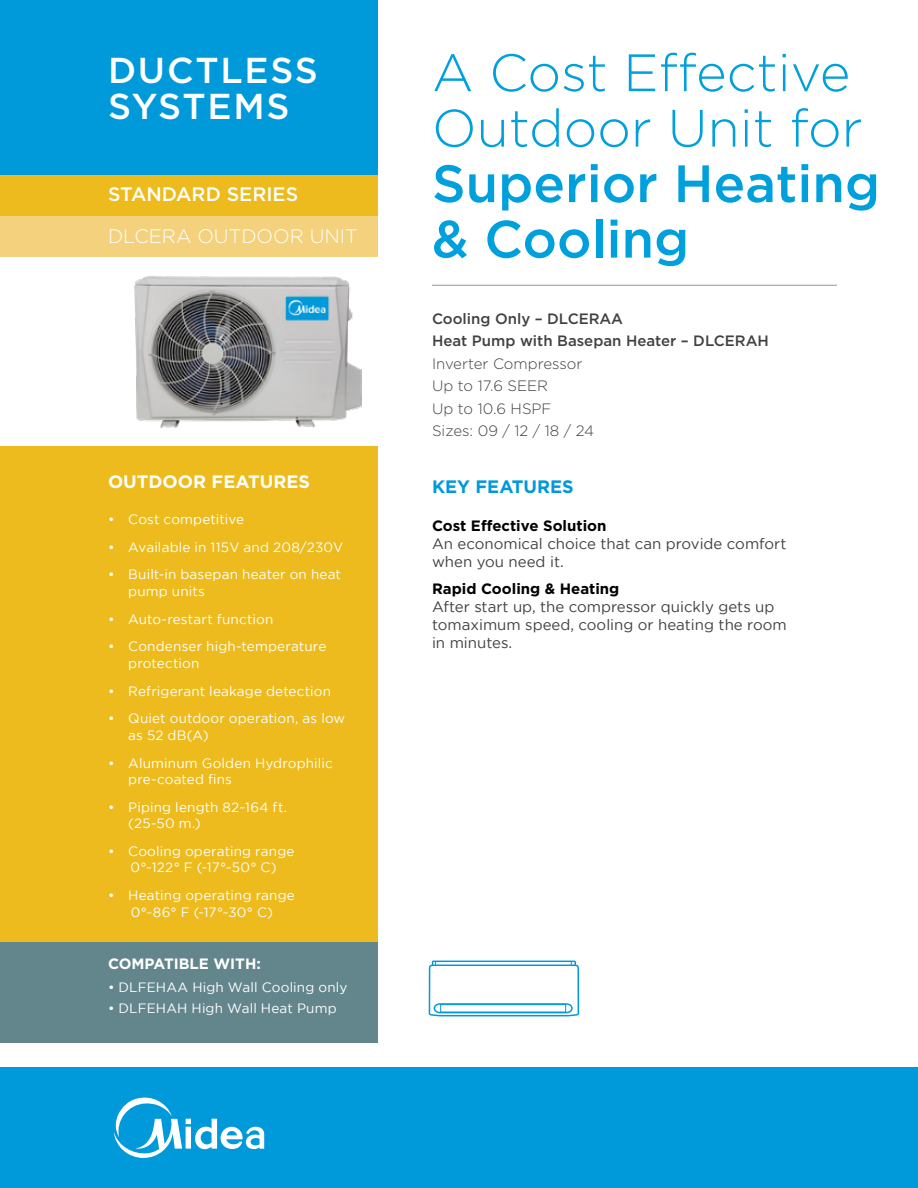
<style>
.page{position:relative;width:918px;height:1188px;background:#fff}
.page>*{position:absolute;margin:0;border:0;box-sizing:border-box;transform-origin:0 0}
.t1{font:300 52.5px/55.5px "Gotham";color:#00a0dd}
.t2{font:500 52.5px/55.5px "Gotham HTF";color:#00a0dd}
.t3{font:500 36px/36px "Gotham HTF";letter-spacing:.05em;color:#fff}
.t4{font:300 19.5px "Gotham";color:#fff}
.t5{font:500 19.5px "Gotham HTF";color:#fff}
.t6{font:700 18px "Gotham";color:#fff}
.t7{font:700 18px "Gotham";color:#0099da}
.t8{font:15px/18px "Gotham";color:#414042}
.t9{font:300 15px/22.5px "Gotham";color:#414042}
.t10{font:500 15px/22.5px "Gotham HTF";color:#414042}
.t11{font:700 15px "Gotham";color:#000}
.t12{font:700 15px "Gotham";color:#fff}
.t13{font:13.5px/16.5px "Gotham";letter-spacing:.01em;color:#fff}
</style>
<div class="page">
<div style="left:0;top:446px;width:378px;height:496px;background:#edbb1d"></div>
<div style="left:0;top:0;width:378px;height:176px;background:#0099da"></div>
<div style="left:0;top:176px;width:378px;height:40px;background:#edbb1d"></div>
<hr style="left:432px;top:285px;width:405px;height:1px;background:#939598">
<div style="left:0;top:1068px;width:918px;height:120px;background:#0099da"></div>
<svg style="left:113px;top:1097px;width:151px;height:61px"></svg>
<div style="left:0;top:942px;width:378px;height:100px;background:#63868d"></div>
<div style="left:0;top:216px;width:378px;height:40px;background:#f4d27d"></div>
<svg style="left:428px;top:960px;width:152px;height:57px"></svg>
<div style="left:440px;top:1004px;width:126px;height:8px;border:1px solid #0099da"></div>
<img style="left:135px;top:276px;width:226px;height:152px">
<h2 class="t3" style="left:108px;top:51px;width:212px">DUCTLESS<br>SYSTEMS</h2>
<h3 class="t5" style="left:108px;top:183px;width:192px">STANDARD SERIES</h3>
<h3 class="t4" style="left:108px;top:225px;width:251px">DLCERA OUTDOOR UNIT</h3>
<h3 class="t6" style="left:108px;top:472px;width:203px">OUTDOOR FEATURES</h3>
<p class="t13" style="left:108px;top:511px;width:138px">• Cost competitive</p>
<p class="t13" style="left:108px;top:538px;width:237px">• Available in 115V and 208/230V</p>
<p class="t13" style="left:128px;top:566px;width:214px;text-indent:-20px">• Built-in basepan heater on heat pump units</p>
<p class="t13" style="left:108px;top:610px;width:167px">• Auto-restart function</p>
<p class="t13" style="left:128px;top:638px;width:200px;text-indent:-20px">• Condenser high-temperature protection</p>
<p class="t13" style="left:108px;top:682px;width:225px">• Refrigerant leakage detection</p>
<p class="t13" style="left:128px;top:710px;width:219px;text-indent:-20px">• Quiet outdoor operation, as low as 52 dB(A)</p>
<p class="t13" style="left:128px;top:754px;width:206px;text-indent:-20px">• Aluminum Golden Hydrophilic pre-coated fins</p>
<p class="t13" style="left:128px;top:799px;width:160px;text-indent:-20px">• Piping length 82~164 ft. (25-50 m.)</p>
<p class="t13" style="left:108px;top:843px;width:188px;text-align:center">• Cooling operating range<br>0°~122° F (-17°~50° C)</p>
<p class="t13" style="left:108px;top:887px;width:188px;text-align:center">• Heating operating range<br>0°~86° F (-17°~30° C)</p>
<p class="t12" style="left:108px;top:955px;width:154px">COMPATIBLE WITH:</p>
<p class="t13" style="left:108px;top:979px;width:241px">• DLFEHAA High Wall Cooling only</p>
<p class="t13" style="left:108px;top:1000px;width:230px">• DLFEHAH High Wall Heat Pump</p>
<h1 class="t1" style="left:432px;top:44px;width:432px">A Cost Effective<br>Outdoor Unit for</h1>
<h1 class="t2" style="left:432px;top:155px;width:450px">Superior Heating &amp; Cooling</h1>
<p class="t10" style="left:432px;top:307px;width:338px">Cooling Only – DLCERAA<br>Heat Pump with Basepan Heater – DLCERAH</p>
<p class="t9" style="left:432px;top:352px;width:164px">Inverter Compressor<br>Up to 17.6 SEER<br>Up to 10.6 HSPF<br>Sizes: 09 / 12 / 18 / 24</p>
<h3 class="t7" style="left:432px;top:476px;width:143px">KEY FEATURES</h3>
<p class="t11" style="left:432px;top:517px;width:176px">Cost Effective Solution</p>
<p class="t8" style="left:432px;top:534px;width:356px">An economical choice that can provide comfort when you need it.</p>
<p class="t11" style="left:432px;top:580px;width:189px">Rapid Cooling &amp; Heating</p>
<p class="t8" style="left:432px;top:597px;width:356px">After start up, the compressor quickly gets up tomaximum speed, cooling or heating the room in minutes.</p>
</div>
